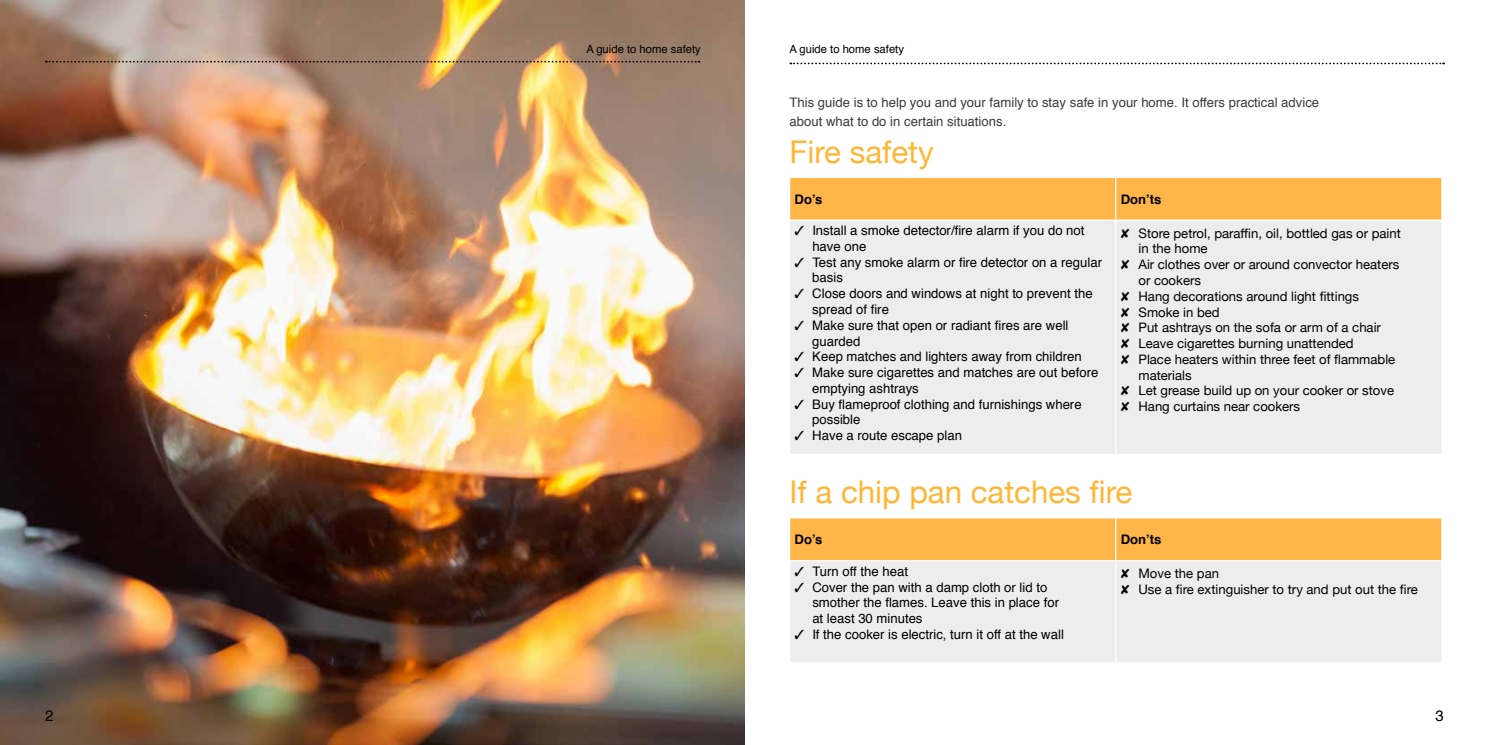
<style>
.page{position:relative;width:1489px;height:745px;background:#fff}
.page>*{position:absolute;margin:0;border:0;box-sizing:border-box;transform-origin:0 0}
.t1{font:31.25px "Helvetica Neue";color:#ffb633}
.t2{font:15px "Helvetica";color:#000}
.t3{font:13.12px/15.8px "Helvetica";color:#000}
.t4{font:13.12px/15.8px "Helvetica Neue";color:#000}
.t5{font:13.12px/18.8px "Helvetica";color:#3c3c3b}
.t6{font:700 13.12px "Helvetica";color:#000}
.t7{font:11.25px "Helvetica";color:#000}
</style>
<div class="page">
<img style="left:0;top:0;width:744px;height:744px">
<svg style="left:790px;top:63px;width:653px;height:1px"></svg>
<svg style="left:46px;top:61px;width:653px;height:2px"></svg>
<div style="left:790px;top:178px;width:651px;height:41px;background:#ffb548"></div>
<div style="left:790px;top:221px;width:651px;height:232px;background:#ededed"></div>
<hr style="left:1115px;top:221px;width:1px;height:232px;background:#fff">
<hr style="left:1115px;top:178px;width:1px;height:41px;background:#fff">
<div style="left:790px;top:518px;width:651px;height:41px;background:#ffb548"></div>
<div style="left:790px;top:561px;width:651px;height:100px;background:#ededed"></div>
<hr style="left:1115px;top:561px;width:1px;height:100px;background:#fff">
<hr style="left:1115px;top:518px;width:1px;height:41px;background:#fff">
<p class="t7" style="left:586px;top:40px;width:116px">A guide to home safety</p>
<p class="t7" style="left:789px;top:40px;width:116px">A guide to home safety</p>
<p class="t5" style="left:789px;top:94px;width:531px">This guide is to help you and your family to stay safe in your home. It offers practical advice about what to do in certain situations.</p>
<h1 class="t1" style="left:789px;top:129px;width:146px">Fire safety</h1>
<p class="t6" style="left:794px;top:188px;width:29px">Do’s</p>
<p class="t6" style="left:1120px;top:188px;width:42px">Don’ts</p>
<p class="t3" style="left:812px;top:223px;width:274px;text-indent:-18px">✓ Install a smoke detector/fire alarm if you do not have one</p>
<p class="t3" style="left:812px;top:254px;width:291px;text-indent:-18px">✓ Test any smoke alarm or fire detector on a regular basis</p>
<p class="t3" style="left:812px;top:286px;width:282px;text-indent:-18px">✓ Close doors and windows at night to prevent the spread of fire</p>
<p class="t3" style="left:812px;top:317px;width:258px;text-indent:-18px">✓ Make sure that open or radiant fires are well guarded</p>
<p class="t3" style="left:794px;top:349px;width:288px">✓ Keep matches and lighters away from children</p>
<p class="t3" style="left:812px;top:365px;width:287px;text-indent:-18px">✓ Make sure cigarettes and matches are out before emptying ashtrays</p>
<p class="t3" style="left:812px;top:396px;width:271px;text-indent:-18px">✓ Buy flameproof clothing and furnishings where possible</p>
<p class="t3" style="left:794px;top:428px;width:169px">✓ Have a route escape plan</p>
<p class="t4" style="left:1120px;top:226px;width:282px">✘ Store petrol, paraffin, oil, bottled gas or paint</p>
<p class="t4" style="left:1138px;top:241px;width:71px">in the home</p>
<p class="t4" style="left:1120px;top:257px;width:280px">✘ Air clothes over or around convector heaters</p>
<p class="t4" style="left:1138px;top:273px;width:64px">or cookers</p>
<p class="t4" style="left:1120px;top:289px;width:240px">✘ Hang decorations around light fittings</p>
<p class="t4" style="left:1120px;top:304px;width:100px">✘ Smoke in bed</p>
<p class="t4" style="left:1120px;top:320px;width:262px">✘ Put ashtrays on the sofa or arm of a chair</p>
<p class="t4" style="left:1120px;top:336px;width:234px">✘ Leave cigarettes burning unattended</p>
<p class="t4" style="left:1120px;top:352px;width:276px">✘ Place heaters within three feet of flammable</p>
<p class="t4" style="left:1138px;top:367px;width:55px">materials</p>
<p class="t4" style="left:1120px;top:383px;width:275px">✘ Let grease build up on your cooker or stove</p>
<p class="t4" style="left:1120px;top:399px;width:181px">✘ Hang curtains near cookers</p>
<h1 class="t1" style="left:789px;top:469px;width:344px">If a chip pan catches fire</h1>
<p class="t6" style="left:794px;top:528px;width:29px">Do’s</p>
<p class="t6" style="left:1120px;top:528px;width:42px">Don’ts</p>
<p class="t3" style="left:794px;top:563px;width:115px">✓ Turn off the heat</p>
<p class="t3" style="left:812px;top:579px;width:248px;text-indent:-18px">✓ Cover the pan with a damp cloth or lid to smother the flames. Leave this in place for at least 30 minutes</p>
<p class="t3" style="left:794px;top:626px;width:271px">✓ If the cooker is electric, turn it off at the wall</p>
<p class="t4" style="left:1120px;top:566px;width:299px">✘ Move the pan<br>✘ Use a fire extinguisher to try and put out the fire</p>
<p class="t2" style="left:45px;top:703px;width:10px">2</p>
<p class="t2" style="left:1435px;top:703px;width:10px">3</p>
</div>
